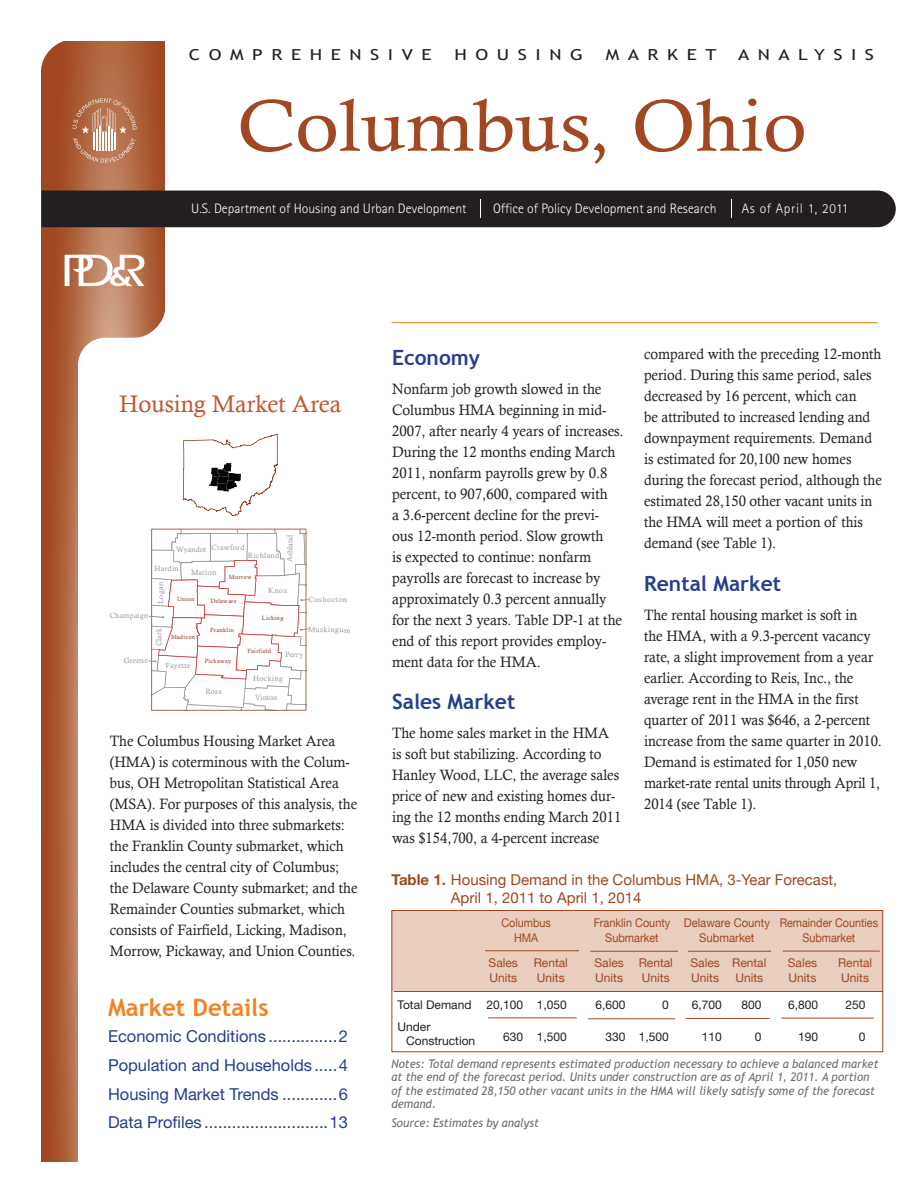
<style>
.page{position:relative;width:918px;height:1188px;background:#fff}
.page>*{position:absolute;margin:0;border:0;box-sizing:border-box;transform-origin:0 0}
.t1{font:73.05px "Calisto";color:#a14722;scale:1.11 1}
.t2{font:24px "Calisto";color:#c2562e}
.t3{font:700 24px "Trebuchet MS";color:#f58220}
.Level2{font:700 21px "Trebuchet MS";color:#253f8e}
.level2{font:700 21px "Trebuchet MS";color:#253f8e}
.t4{font:16.5px "Helvetica Neue";color:#253f8e}
.t5{font:15.15px "Trebuchet MS";letter-spacing:.45em;color:#231f20;scale:1.25 1}
.t6{font:15px/21px "Calisto";color:#231f20;scale:.95 1}
.t7{font:15px/21px "Calisto";color:#231f20;scale:.96 1}
.t8{font:15px/18px "Helvetica Neue";color:#a14722}
.t9{font:300 13.65px "Rotis Sans Serif";color:#fff}
.t10{font:300 13.65px "Rotis Sans Serif";letter-spacing:.05em;color:#fff}
.t11{font:italic 12px/13.5px "Trebuchet MS";color:#6c6d70;scale:.95 1}
.t12{font:12px "Helvetica Neue";color:#231f20}
.t13{font:12px "Helvetica Neue";color:#a14722}
.t14{font:12px/15px "Helvetica Neue";color:#a14722;text-align:center;scale:.9 1}
.t15{font:12px/15px "Helvetica Neue";color:#a14722;text-align:center;scale:.91 1}
.t16{font:12px/15px "Helvetica Neue";color:#a14722;text-align:center;scale:.94 1}
.t17{font:7.65px "Calisto";letter-spacing:.045em;color:#999}
.t18{font:7.65px "Calisto";letter-spacing:.025em;color:#999}
.t19{font:6.15px "Calisto";letter-spacing:.05em;color:#8d3a1d}
.t20{font:6.15px "Calisto";color:#8d3a1d}
.s1{font-weight:700}
</style>
<div class="page">
<svg style="left:41px;top:41px;width:124px;height:1120px;background:#ac5f39"></svg>
<svg style="left:65px;top:255px;width:79px;height:31px"></svg>
<div style="left:41px;top:191px;width:855px;height:36px;background:#231f20"></div>
<svg style="left:78px;top:338px;width:147px;height:823px"></svg>
<svg style="left:41px;top:41px;width:31px;height:29px"></svg>
<svg style="left:135px;top:307px;width:37px;height:36px"></svg>
<svg style="left:72px;top:98px;width:65px;height:65px;background:#be8364"></svg>
<svg style="left:183px;top:434px;width:95px;height:82px"></svg>
<hr style="left:392px;top:322px;width:486px;height:1px;background:#f58220">
<div style="left:392px;top:910px;width:491px;height:81px;background:#e7cebe"></div>
<div style="left:392px;top:910px;width:491px;height:142px;border:1px solid #a14722"></div>
<hr style="left:485px;top:950px;width:94px;height:1px;background:#a14722">
<hr style="left:590px;top:951px;width:88px;height:1px;background:#a14722">
<hr style="left:688px;top:951px;width:83px;height:1px;background:#a14722">
<hr style="left:783px;top:951px;width:97px;height:1px;background:#a14722">
<hr style="left:394px;top:991px;width:489px;height:1px;background:#a14722">
<hr style="left:488px;top:1018px;width:89px;height:1px;background:#a14722">
<hr style="left:588px;top:1018px;width:87px;height:1px;background:#a14722">
<hr style="left:686px;top:1018px;width:84px;height:1px;background:#a14722">
<hr style="left:782px;top:1018px;width:92px;height:1px;background:#a14722">
<svg style="left:148px;top:529px;width:161px;height:182px"></svg>
<p class="t5" style="left:189px;top:46px;width:196px">COMPREHENSIVE</p>
<p class="t5" style="left:455px;top:46px;width:104px">HOUSING</p>
<p class="t5" style="left:606px;top:46px;width:90px">MARKET</p>
<p class="t5" style="left:738px;top:46px;width:110px">ANALYSIS</p>
<p class="t1" style="left:237px;top:83px;width:515px">Columbus, Ohio</p>
<p class="t9" style="left:191px;top:201px;width:277px">U.S. Department of Housing and Urban Development</p>
<p class="t9" style="left:493px;top:201px;width:225px">Office of Policy Development and Research</p>
<p class="t10" style="left:742px;top:201px;width:108px">As of April 1, 2011</p>
<p class="t2" style="left:119px;top:390px;width:224px">Housing Market Area</p>
<p class="t17" style="left:285px;top:562px;width:29px;rotate:-90deg">Ashland</p>
<p class="t17" style="left:212px;top:543px;width:35px">Crawford</p>
<p class="t17" style="left:176px;top:545px;width:32px">Wyandot</p>
<p class="t17" style="left:248px;top:551px;width:33px">Richland</p>
<p class="t17" style="left:155px;top:564px;width:26px">Hardin</p>
<p class="t17" style="left:191px;top:568px;width:27px">Marion</p>
<p class="t19" style="left:229px;top:574px;width:24px">Morrow</p>
<p class="t17" style="left:110px;top:611px;width:40px">Champaign</p>
<p class="t17" style="left:156px;top:604px;width:23px;rotate:-90deg">Logan</p>
<p class="t17" style="left:155px;top:646px;width:20px;rotate:-90deg">Clark</p>
<p class="t19" style="left:177px;top:595px;width:19px">Union</p>
<p class="t19" style="left:171px;top:634px;width:26px">Madison</p>
<p class="t20" style="left:211px;top:597px;width:28px">Delaware</p>
<p class="t19" style="left:210px;top:626px;width:25px">Franklin</p>
<p class="t17" style="left:268px;top:586px;width:21px">Knox</p>
<p class="t19" style="left:262px;top:615px;width:23px">Licking</p>
<p class="t17" style="left:309px;top:595px;width:40px">Coshocton</p>
<p class="t17" style="left:308px;top:624px;width:44px;rotate:2deg">Muskingum</p>
<p class="t17" style="left:124px;top:656px;width:26px">Greene</p>
<p class="t18" style="left:165px;top:661px;width:27px">Fayette</p>
<p class="t19" style="left:205px;top:658px;width:28px">Pickaway</p>
<p class="t17" style="left:205px;top:687px;width:18px">Ross</p>
<p class="t19" style="left:248px;top:647px;width:25px">Fairfield</p>
<p class="t17" style="left:285px;top:650px;width:20px">Perry</p>
<p class="t17" style="left:253px;top:674px;width:31px">Hocking</p>
<p class="t17" style="left:255px;top:693px;width:24px">Vinton</p>
<p class="t6" style="left:110px;top:730px;width:262px">The Columbus Housing Market Area (HMA) is coterminous with the Colum&shy;bus, OH Metropolitan Statistical Area (MSA). For purposes of this analysis, the HMA is divided into three submarkets: the Franklin County submarket, which includes the central city of Columbus; the Delaware County submarket; and the Remainder Counties submarket, which consists of Fairfield, Licking, Madison, Morrow, Pickaway, and Union Counties.</p>
<p class="t3" style="left:108px;top:992px;width:162px">Market Details</p>
<p class="t4" style="left:108px;top:1026px;width:241px">Economic Conditions ...............2</p>
<p class="t4" style="left:108px;top:1055px;width:241px">Population and Households .....4</p>
<p class="t4" style="left:108px;top:1084px;width:241px">Housing Market Trends ............6</p>
<p class="t4" style="left:108px;top:1113px;width:242px">Data Profiles ...........................13</p>
<p class="level2" style="left:392px;top:345px;width:90px">Economy</p>
<p class="t7" style="left:392px;top:378px;width:243px">Nonfarm job growth slowed in the Columbus HMA beginning in mid-2007, after nearly 4 years of increases.<br>During the 12 months ending March 2011, nonfarm payrolls grew by 0.8 percent, to 907,600, compared with<br>a 3.6-percent decline for the previ&shy;ous 12-month period. Slow growth<br>is expected to continue: nonfarm payrolls are forecast to increase by approximately 0.3 percent annually for the next 3 years. Table DP-1 at the end of this report provides employ&shy;ment data for the HMA.</p>
<p class="Level2" style="left:392px;top:689px;width:125px">Sales Market</p>
<p class="t6" style="left:392px;top:722px;width:243px">The home sales market in the HMA is soft but stabilizing. According to Hanley Wood, LLC, the average sales price of new and existing homes dur&shy;ing the 12 months ending March 2011 was $154,700, a 4-percent increase</p>
<p class="t6" style="left:644px;top:344px;width:252px">compared with the preceding 12-month period. During this same period, sales decreased by 16 percent, which can<br>be attributed to increased lending and downpayment requirements. Demand is estimated for 20,100 new homes during the forecast period, although the estimated 28,150 other vacant units in the HMA will meet a portion of this demand (see Table 1).</p>
<p class="Level2" style="left:644px;top:570px;width:139px">Rental Market</p>
<p class="t6" style="left:644px;top:604px;width:252px">The rental housing market is soft in<br>the HMA, with a 9.3-percent vacancy rate, a slight improvement from a year earlier. According to Reis, Inc., the average rent in the HMA in the first quarter of 2011 was $646, a 2-percent increase from the same quarter in 2010.<br>Demand is estimated for 1,050 new market-rate rental units through April 1, 2014 (see Table 1).</p>
<p class="t8" style="left:451px;top:870px;width:388px;text-indent:-59px"><span class="s1">Table 1.</span> Housing Demand in the Columbus HMA, 3-Year Forecast,<br>April 1, 2011 to April 1, 2014</p>
<p class="t14" style="left:501px;top:915px;width:56px">Columbus</p>
<p class="t14" style="left:514px;top:930px;width:28px">HMA</p>
<p class="t13" style="left:489px;top:955px;width:31px">Sales</p>
<p class="t13" style="left:489px;top:970px;width:29px">Units</p>
<p class="t14" style="left:780px;top:915px;width:111px">Remainder Counties<br>Submarket</p>
<p class="t13" style="left:788px;top:956px;width:31px">Sales</p>
<p class="t13" style="left:789px;top:971px;width:29px">Units</p>
<p class="t15" style="left:594px;top:915px;width:86px">Franklin County<br>Submarket</p>
<p class="t13" style="left:594px;top:956px;width:31px">Sales</p>
<p class="t13" style="left:595px;top:971px;width:29px">Units</p>
<p class="t16" style="left:684px;top:915px;width:93px">Delaware County<br>Submarket</p>
<p class="t13" style="left:690px;top:956px;width:31px">Sales</p>
<p class="t13" style="left:691px;top:971px;width:29px">Units</p>
<p class="t13" style="left:534px;top:955px;width:36px">Rental</p>
<p class="t13" style="left:537px;top:970px;width:29px">Units</p>
<p class="t13" style="left:838px;top:956px;width:36px">Rental</p>
<p class="t13" style="left:841px;top:971px;width:29px">Units</p>
<p class="t13" style="left:639px;top:956px;width:36px">Rental</p>
<p class="t13" style="left:642px;top:971px;width:29px">Units</p>
<p class="t13" style="left:732px;top:956px;width:36px">Rental</p>
<p class="t13" style="left:735px;top:971px;width:29px">Units</p>
<p class="t12" style="left:398px;top:997px;width:76px">Total Demand</p>
<p class="t12" style="left:486px;top:997px;width:38px">20,100</p>
<p class="t12" style="left:537px;top:997px;width:32px">1,050</p>
<p class="t12" style="left:398px;top:1020px;width:34px">Under</p>
<p class="t12" style="left:406px;top:1033px;width:71px">Construction</p>
<p class="t12" style="left:503px;top:1029px;width:22px">630</p>
<p class="t12" style="left:537px;top:1029px;width:32px">1,500</p>
<p class="t12" style="left:595px;top:997px;width:32px">6,600</p>
<p class="t12" style="left:662px;top:997px;width:8px">0</p>
<p class="t12" style="left:605px;top:1030px;width:22px">330</p>
<p class="t12" style="left:639px;top:1030px;width:32px">1,500</p>
<p class="t12" style="left:692px;top:997px;width:32px">6,700</p>
<p class="t12" style="left:742px;top:997px;width:22px">800</p>
<p class="t12" style="left:702px;top:1030px;width:22px">110</p>
<p class="t12" style="left:755px;top:1030px;width:8px">0</p>
<p class="t12" style="left:788px;top:997px;width:32px">6,800</p>
<p class="t12" style="left:845px;top:997px;width:22px">250</p>
<p class="t12" style="left:798px;top:1030px;width:22px">190</p>
<p class="t12" style="left:859px;top:1030px;width:8px">0</p>
<p class="t11" style="left:392px;top:1057px;width:514px">Notes: Total demand represents estimated production necessary to achieve a balanced market at the end of the forecast period. Units under construction are as of April 1, 2011. A portion of the estimated 28,150 other vacant units in the HMA will likely satisfy some of the forecast demand.</p>
<p class="t11" style="left:392px;top:1116px;width:157px">Source: Estimates by analyst</p>
</div>
